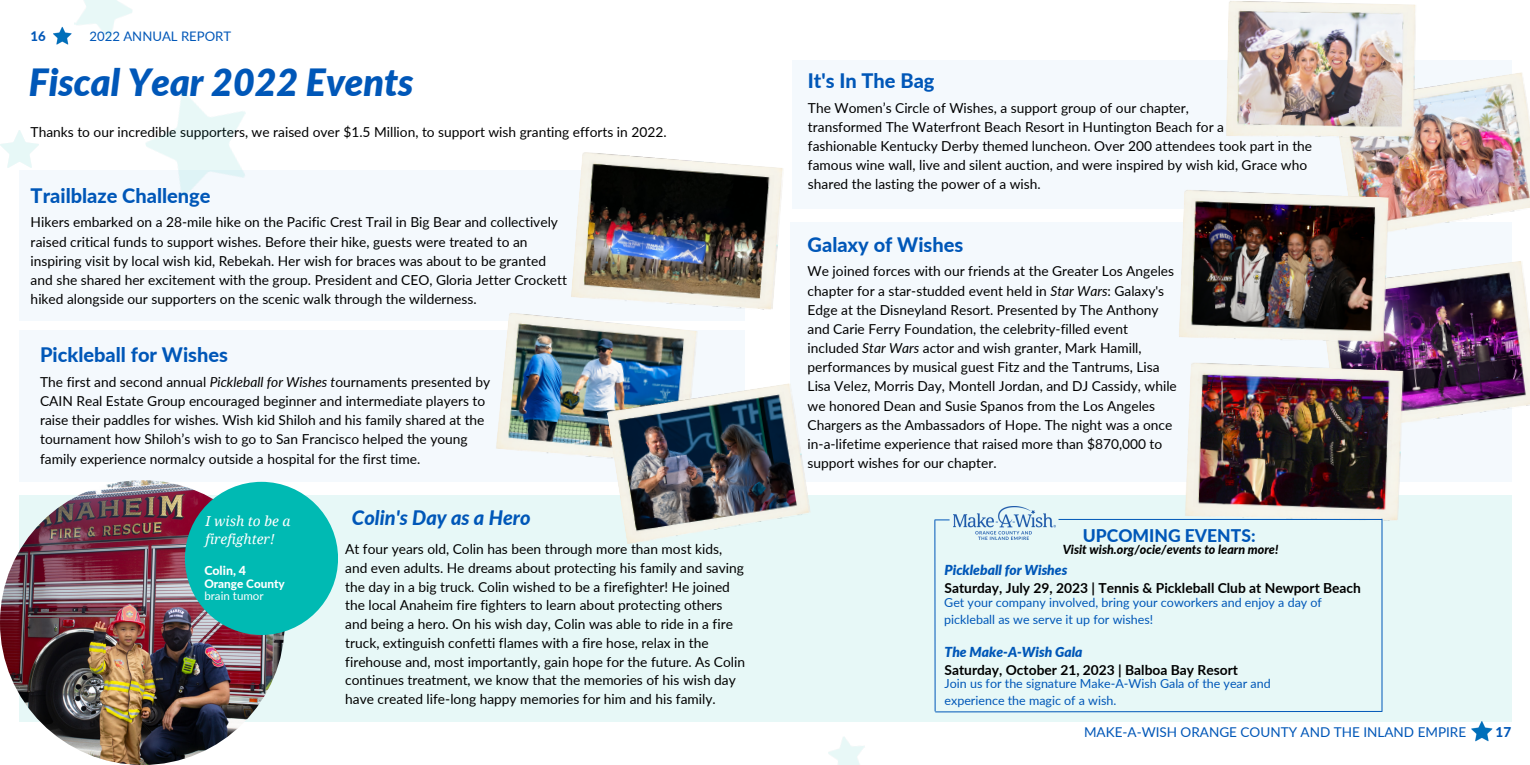
<style>
.page{position:relative;width:1530px;height:765px;background:#fff}
.page>*{position:absolute;margin:0;border:0;box-sizing:border-box;transform-origin:0 0}
.t1{font:italic 900 37.5px "Lato";color:#0057b8}
.t2{font:800 20px "Lato";color:#0057b8}
.t3{font:italic 800 20px "Lato";color:#0057b8}
.t4{font:800 17.5px "Lato";color:#0057b8}
.t5{font:13.75px/19.1px "Lato";color:#000}
.t6{font:700 13.75px "Lato";color:#000}
.t7{font:italic 900 13.75px "Lato";color:#0057b8}
.t8{font:italic 13.75px "Droid Serif";color:#fff}
.t9{font:13.5px "Lato";color:#0057b8}
.t10{font:800 13.5px "Lato";color:#0057b8}
.t11{font:13.12px "Lato";color:#0057b8}
.t12{font:800 13.12px "Lato";color:#0057b8}
.t13{font:12.5px/16.9px "Lato";color:#0057b8}
.t14{font:italic 800 12.5px "Lato";color:#000}
.t15{font:800 12.38px "Lato";color:#fff}
.t16{font:800 11.75px "Lato";color:#fff}
.t17{font:11.5px "Lato";color:#fff}
.s1{font-style:italic}
</style>
<div class="page">
<div style="left:19px;top:495px;width:1493px;height:227px;background:#e7f8f7"></div>
<div style="left:19px;top:170px;width:725px;height:150px;background:#f4f9fd"></div>
<img style="left:571px;top:152px;width:212px;height:161px">
<div style="left:790px;top:222px;width:722px;height:260px;background:#f4f9fd"></div>
<img style="left:1327px;top:261px;width:203px;height:162px">
<img style="left:1185px;top:362px;width:219px;height:163px">
<img style="left:53px;top:26px;width:19px;height:19px">
<img style="left:1471px;top:721px;width:22px;height:21px">
<div style="left:792px;top:60px;width:720px;height:149px;background:#f4f9fd"></div>
<img style="left:1340px;top:72px;width:190px;height:160px">
<img style="left:1179px;top:189px;width:211px;height:156px">
<img style="left:1226px;top:1px;width:191px;height:139px">
<img style="left:145px;top:93px;width:101px;height:104px">
<img style="left:0;top:131px;width:38px;height:36px">
<img style="left:74px;top:0;width:59px;height:40px">
<img style="left:828px;top:737px;width:37px;height:28px">
<div style="left:19px;top:331px;width:725px;height:151px;background:#f4f9fd"></div>
<img style="left:495px;top:312px;width:203px;height:145px">
<img style="left:607px;top:383px;width:203px;height:161px">
<hr style="left:1059px;top:519px;width:323px;height:1px;background:#0057b8">
<svg style="left:934px;top:711px;width:449px;height:2px"></svg>
<svg style="left:935px;top:519px;width:15px;height:1px"></svg>
<hr style="left:934px;top:520px;width:2px;height:191px;background:#0057b8">
<img style="left:954px;top:506px;width:102px;height:34px">
<hr style="left:1382px;top:519px;width:1px;height:192px;background:#0057b8">
<img style="left:0;top:480px;width:285px;height:285px;border-radius:50%">
<div style="left:185px;top:482px;width:153px;height:153px;background:#00bab3;border-radius:50%"></div>
<p class="t12" style="left:31px;top:28px;width:17px">16</p>
<p class="t11" style="left:90px;top:28px;width:143px">2022 ANNUAL REPORT</p>
<p class="t1" style="left:29px;top:59px;width:386px">Fiscal Year 2022 Events</p>
<p class="t5" style="left:31px;top:122px;width:637px">Thanks to our incredible supporters, we raised over $1.5 Million, to support wish granting efforts in 2022.</p>
<p class="t2" style="left:31px;top:183px;width:181px">Trailblaze Challenge</p>
<p class="t5" style="left:31px;top:213px;width:529px">Hikers embarked on a 28-mile hike on the Pacific Crest Trail in Big Bear and collectively raised critical funds to support wishes. Before their hike, guests were treated to an inspiring visit by local wish kid, Rebekah. Her wish for braces was about to be granted</p>
<p class="t5" style="left:31px;top:270px;width:538px">and she shared her excitement with the group. President and CEO, Gloria Jetter Crockett hiked alongside our supporters on the scenic walk through the wilderness.</p>
<p class="t2" style="left:40px;top:343px;width:189px">Pickleball for Wishes</p>
<p class="t5" style="left:40px;top:372px;width:452px">The first and second annual <span class="s1">Pickleball for Wishes t</span>ournaments presented by CAIN Real Estate Group encouraged beginner and intermediate players to raise their paddles for wishes. Wish kid Shiloh and his family shared at the tournament how Shiloh’s wish to go to San Francisco helped the young family experience normalcy outside a hospital for the first time.</p>
<p class="t8" style="left:206px;top:513px;width:86px">I wish to be a</p>
<p class="t8" style="left:206px;top:531px;width:71px">firefighter!</p>
<p class="t15" style="left:204px;top:563px;width:43px">Colin, 4</p>
<p class="t16" style="left:204px;top:576px;width:82px">Orange County</p>
<p class="t17" style="left:204px;top:588px;width:61px">brain tumor</p>
<p class="t3" style="left:352px;top:505px;width:180px">Colin's Day as a Hero</p>
<p class="t5" style="left:345px;top:539px;width:401px;line-height:18.8px">At four years old, Colin has been through more than most kids, and even adults. He dreams about protecting his family and saving the day in a big truck. Colin wished to be a firefighter! He joined the local Anaheim fire fighters to learn about protecting others and being a hero. On his wish day, Colin was able to ride in a fire truck, extinguish confetti flames with a fire hose, relax in the firehouse and, most importantly, gain hope for the future. As Colin continues treatment, we know that the memories of his wish day have created life-long happy memories for him and his family.</p>
<p class="t2" style="left:808px;top:68px;width:128px">It's In The Bag</p>
<p class="t5" style="left:808px;top:98px;width:383px">The Women’s Circle of Wishes, a support group of our chapter,</p>
<p class="t5" style="left:808px;top:117px;width:418px">transformed The Waterfront Beach Resort in Huntington Beach for a</p>
<p class="t5" style="left:808px;top:136px;width:506px">fashionable Kentucky Derby themed luncheon. Over 200 attendees took part in the famous wine wall, live and silent auction, and were inspired by wish kid, Grace who shared the lasting the power of a wish.</p>
<p class="t2" style="left:808px;top:232px;width:157px">Galaxy of Wishes</p>
<p class="t5" style="left:808px;top:262px;width:371px">We joined forces with our friends at the Greater Los Angeles chapter for a star-studded event held in <span class="s1">Star Wars</span>: Galaxy's Edge at the Disneyland Resort. Presented by The Anthony and Carie Ferry Foundation, the celebrity-filled event included <span class="s1">Star Wars</span> actor and wish granter, Mark Hamill, performances by musical guest Fitz and the Tantrums, Lisa Lisa Velez, Morris Day, Montell Jordan, and DJ Cassidy, while we honored Dean and Susie Spanos from the Los Angeles Chargers as the Ambassadors of Hope. The night was a once in-a-lifetime experience that raised more than $870,000 to support wishes for our chapter.</p>
<p class="t4" style="left:1083px;top:524px;width:174px">UPCOMING EVENTS:</p>
<p class="t14" style="left:1063px;top:542px;width:217px">Visit wish.org/ocie/events to learn more!</p>
<p class="t7" style="left:945px;top:561px;width:124px">Pickleball for Wishes</p>
<p class="t6" style="left:945px;top:580px;width:418px">Saturday, July 29, 2023 | Tennis &amp; Pickleball Club at Newport Beach</p>
<p class="t13" style="left:944px;top:594px;width:379px">Get your company involved, bring your coworkers and enjoy a day of pickleball as we serve it up for wishes!</p>
<p class="t7" style="left:945px;top:643px;width:140px">The Make-A-Wish Gala</p>
<p class="t6" style="left:945px;top:662px;width:295px">Saturday, October 21, 2023 | Balboa Bay Resort</p>
<p class="t13" style="left:945px;top:675px;width:328px">Join us for the signature Make-A-Wish Gala of the year and experience the magic of a wish.</p>
<p class="t9" style="left:1084px;top:723px;width:384px">MAKE-A-WISH ORANGE COUNTY AND THE INLAND EMPIRE</p>
<p class="t10" style="left:1496px;top:723px;width:17px">17</p>
</div>
